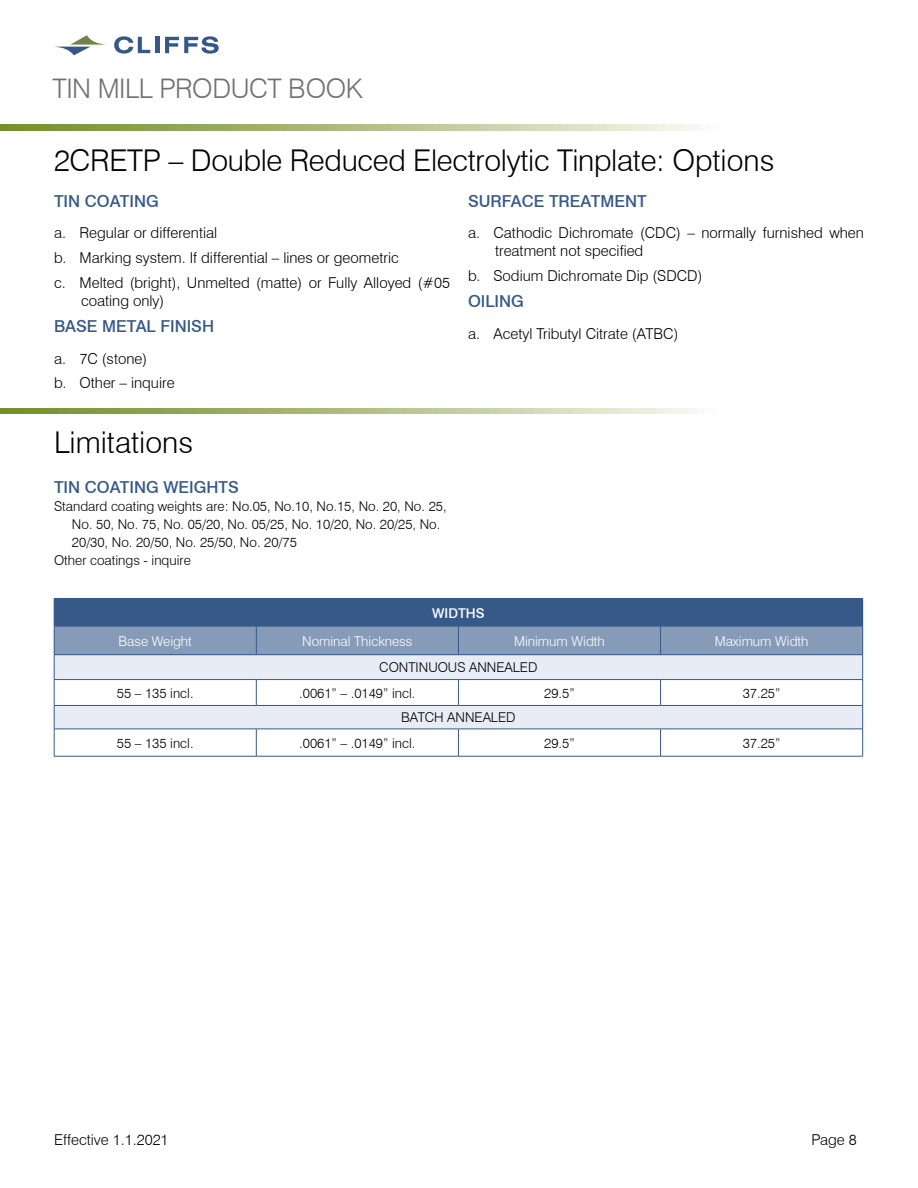
<style>
.page{position:relative;width:918px;height:1188px;background:#fff}
.page>*{position:absolute;margin:0;border:0;box-sizing:border-box;transform-origin:0 0}
.t1{font:300 30px "Swiss 721 BT";letter-spacing:-.01em;color:#000}
.t2{font:300 27px "Swiss 721 BT";letter-spacing:-.015em;color:#717073}
.t3{font:500 16.5px "Swiss 721 BT";color:#365989}
.t4{font:300 15px/24.8px "Swiss 721 BT";color:#000}
.t5{font:300 13.5px "Swiss 721 BT";color:#000}
.t6{font:300 13.5px "Swiss 721 BT";color:#fff}
.t7{font:500 13.5px "Swiss 721 BT";color:#fff}
</style>
<div class="page">
<img style="left:0;top:125px;width:701px;height:5px">
<svg style="left:114px;top:36px;width:36px;height:18px"></svg>
<hr style="left:155px;top:37px;width:4px;height:16px;background:#365888">
<svg style="left:165px;top:36px;width:54px;height:18px"></svg>
<svg style="left:54px;top:35px;width:53px;height:20px"></svg>
<img style="left:0;top:408px;width:698px;height:6px">
<div style="left:54px;top:599px;width:809px;height:27px;background:#365989"></div>
<div style="left:54px;top:626px;width:202px;height:29px;background:#869bb8"></div>
<div style="left:256px;top:626px;width:202px;height:29px;background:#869bb8"></div>
<div style="left:458px;top:626px;width:203px;height:29px;background:#869bb8"></div>
<div style="left:661px;top:626px;width:202px;height:29px;background:#869bb8"></div>
<div style="left:54px;top:655px;width:809px;height:25px;background:#e8edf5"></div>
<div style="left:54px;top:705px;width:809px;height:24px;background:#e8edf5"></div>
<hr style="left:54px;top:598px;width:202px;height:1px;background:#365989">
<hr style="left:256px;top:598px;width:202px;height:1px;background:#365989">
<hr style="left:458px;top:598px;width:203px;height:1px;background:#365989">
<hr style="left:661px;top:598px;width:202px;height:1px;background:#365989">
<hr style="left:54px;top:626px;width:202px;height:1px;background:#365989">
<hr style="left:256px;top:626px;width:202px;height:1px;background:#365989">
<hr style="left:458px;top:626px;width:203px;height:1px;background:#365989">
<hr style="left:661px;top:626px;width:202px;height:1px;background:#365989">
<svg style="left:256px;top:626px;width:1px;height:28px"></svg>
<svg style="left:458px;top:626px;width:1px;height:28px"></svg>
<svg style="left:660px;top:626px;width:1px;height:28px"></svg>
<hr style="left:54px;top:654px;width:202px;height:1px;background:#365989">
<hr style="left:256px;top:654px;width:202px;height:1px;background:#365989">
<hr style="left:458px;top:654px;width:203px;height:1px;background:#365989">
<hr style="left:661px;top:654px;width:202px;height:1px;background:#365989">
<hr style="left:54px;top:679px;width:202px;height:1px;background:#365989">
<hr style="left:256px;top:679px;width:202px;height:1px;background:#365989">
<svg style="left:256px;top:680px;width:1px;height:25px"></svg>
<hr style="left:458px;top:679px;width:203px;height:1px;background:#365989">
<svg style="left:458px;top:680px;width:1px;height:25px"></svg>
<hr style="left:661px;top:679px;width:202px;height:1px;background:#365989">
<svg style="left:660px;top:680px;width:1px;height:25px"></svg>
<hr style="left:54px;top:705px;width:202px;height:1px;background:#365989">
<hr style="left:256px;top:705px;width:202px;height:1px;background:#365989">
<hr style="left:458px;top:705px;width:203px;height:1px;background:#365989">
<hr style="left:661px;top:705px;width:202px;height:1px;background:#365989">
<hr style="left:54px;top:729px;width:202px;height:1px;background:#365989">
<svg style="left:54px;top:626px;width:1px;height:130px"></svg>
<hr style="left:256px;top:729px;width:202px;height:1px;background:#365989">
<svg style="left:256px;top:729px;width:1px;height:27px"></svg>
<hr style="left:458px;top:729px;width:203px;height:1px;background:#365989">
<svg style="left:458px;top:729px;width:1px;height:27px"></svg>
<hr style="left:661px;top:729px;width:202px;height:1px;background:#365989">
<svg style="left:660px;top:729px;width:1px;height:27px"></svg>
<svg style="left:862px;top:626px;width:1px;height:130px"></svg>
<hr style="left:54px;top:756px;width:202px;height:1px;background:#365989">
<hr style="left:256px;top:756px;width:202px;height:1px;background:#365989">
<hr style="left:458px;top:756px;width:203px;height:1px;background:#365989">
<hr style="left:661px;top:756px;width:202px;height:1px;background:#365989">
<h2 class="t2" style="left:52px;top:72px;width:312px">TIN MILL PRODUCT BOOK</h2>
<h1 class="t1" style="left:54px;top:142px;width:722px">2CRETP – Double Reduced Electrolytic Tinplate: Options</h1>
<p class="t3" style="left:54px;top:191px;width:106px">TIN COATING</p>
<p class="t4" style="left:54px;top:221px;width:397px">a. Regular or differential<br>b. Marking system. If differential – lines or geometric<br>c. Melted (bright), Unmelted (matte) or Fully Alloyed (#05</p>
<p class="t4" style="left:81px;top:288px;width:85px">coating only)</p>
<p class="t3" style="left:54px;top:316px;width:162px">BASE METAL FINISH</p>
<p class="t4" style="left:54px;top:346px;width:122px">a. 7C (stone)<br>b. Other – inquire</p>
<h1 class="t1" style="left:54px;top:424px;width:141px">Limitations</h1>
<p class="t3" style="left:54px;top:477px;width:187px">TIN COATING WEIGHTS</p>
<p class="t5" style="left:54px;top:498px;width:394px">Standard coating weights are: No.05, No.10, No.15, No. 20, No. 25,</p>
<p class="t5" style="left:72px;top:516px;width:370px">No. 50, No. 75, No. 05/20, No. 05/25, No. 10/20, No. 20/25, No.</p>
<p class="t5" style="left:72px;top:534px;width:226px">20/30, No. 20/50, No. 25/50, No. 20/75</p>
<p class="t5" style="left:54px;top:552px;width:138px">Other coatings - inquire</p>
<p class="t3" style="left:468px;top:191px;width:180px">SURFACE TREATMENT</p>
<p class="t4" style="left:495px;top:224px;width:370px;line-height:18px;text-indent:-27px">a. Cathodic Dichromate (CDC) – normally furnished when treatment not specified</p>
<p class="t4" style="left:468px;top:263px;width:236px">b. Sodium Dichromate Dip (SDCD)</p>
<p class="t3" style="left:468px;top:292px;width:57px">OILING</p>
<p class="t4" style="left:468px;top:321px;width:212px">a. Acetyl Tributyl Citrate (ATBC)</p>
<p class="t7" style="left:432px;top:605px;width:54px">WIDTHS</p>
<p class="t6" style="left:119px;top:633px;width:75px">Base Weight</p>
<p class="t6" style="left:302px;top:633px;width:112px">Nominal Thickness</p>
<p class="t6" style="left:514px;top:633px;width:92px">Minimum Width</p>
<p class="t6" style="left:715px;top:633px;width:95px">Maximum Width</p>
<p class="t5" style="left:379px;top:659px;width:160px">CONTINUOUS ANNEALED</p>
<p class="t5" style="left:117px;top:685px;width:78px">55 – 135 incl.</p>
<p class="t5" style="left:299px;top:685px;width:118px">.0061” – .0149” incl.</p>
<p class="t5" style="left:544px;top:685px;width:32px">29.5”</p>
<p class="t5" style="left:743px;top:685px;width:39px">37.25”</p>
<p class="t5" style="left:401px;top:709px;width:116px">BATCH ANNEALED</p>
<p class="t5" style="left:117px;top:735px;width:78px">55 – 135 incl.</p>
<p class="t5" style="left:299px;top:735px;width:118px">.0061” – .0149” incl.</p>
<p class="t5" style="left:544px;top:735px;width:32px">29.5”</p>
<p class="t5" style="left:743px;top:735px;width:39px">37.25”</p>
<p class="t4" style="left:54px;top:1128px;width:116px">Effective 1.1.2021</p>
<p class="t4" style="left:812px;top:1128px;width:47px">Page 8</p>
</div>
